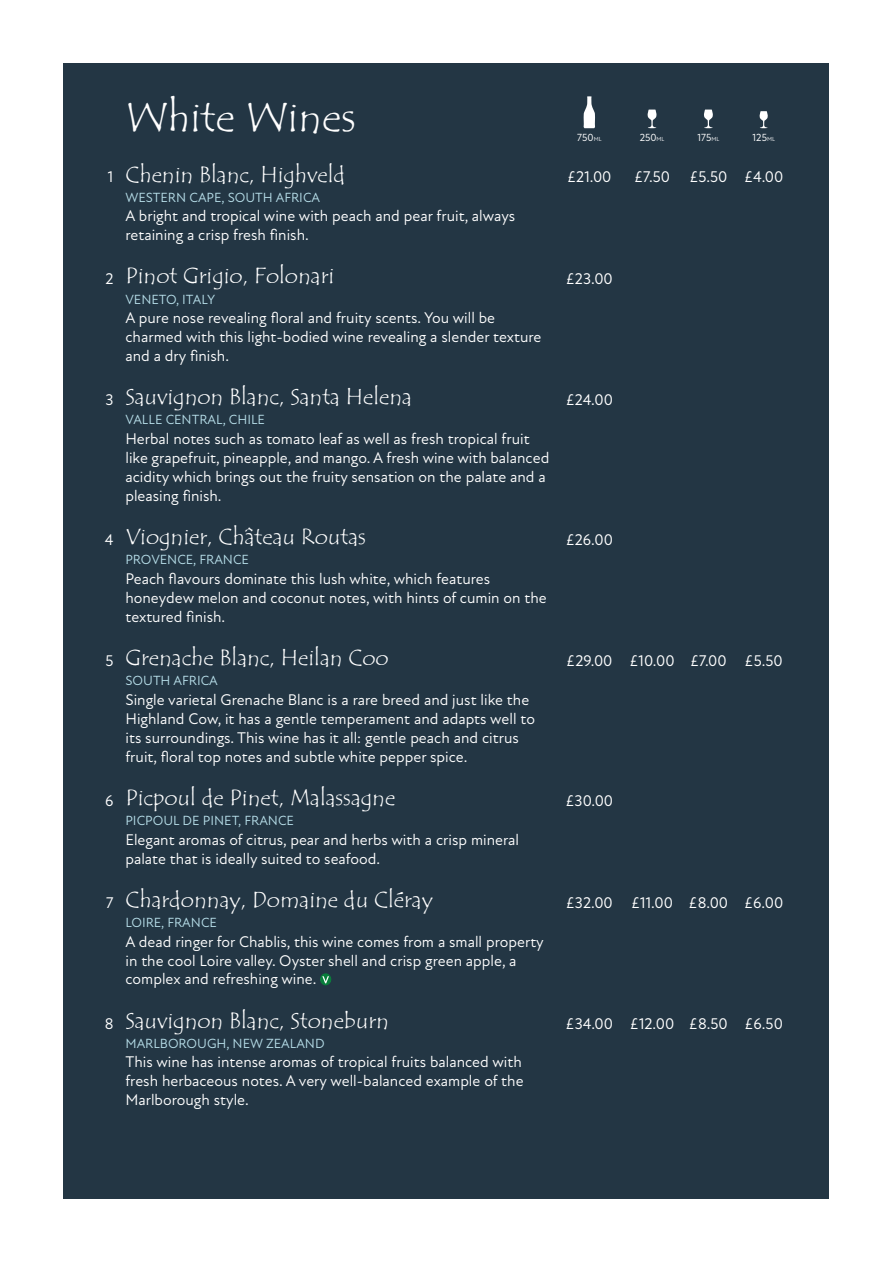
<style>
.page{position:relative;width:893px;height:1263px;background:#fff}
.page>*{position:absolute;margin:0;border:0;box-sizing:border-box;transform-origin:0 0}
.Section_header{font:42px "Tempus Sans ITC";color:#fff}
.Wine_name{font:22.5px "Tempus Sans ITC";color:#fff}
.Tasting_note{font:15.75px/18.9px "New Atten";color:#fff}
.Wine_price{font:15.75px "New Atten";color:#fff}
.Wine_origin{font:13.5px "New Atten";color:#b6dde8}
.Wine_price-2{font:10.5px "New Atten";color:#fff}
.s1{font-size:6px}
</style>
<div class="page">
<div style="left:64px;top:64px;width:765px;height:1135px;background:#233644"></div>
<svg style="left:583px;top:96px;width:12px;height:32px"></svg>
<svg style="left:647px;top:110px;width:10px;height:18px"></svg>
<svg style="left:704px;top:110px;width:9px;height:18px"></svg>
<svg style="left:759px;top:111px;width:9px;height:17px"></svg>
<svg style="left:320px;top:973px;width:11px;height:12px"></svg>
<p class="Section_header" style="left:125px;top:90px;width:232px">White Wines</p>
<p class="Wine_price" style="left:108px;top:168px;width:7px">1</p>
<p class="Wine_name" style="left:125px;top:160px;width:221px">Chenin Blanc, Highveld</p>
<p class="Wine_origin" style="left:125px;top:189px;width:196px">WESTERN CAPE, SOUTH AFRICA</p>
<p class="Tasting_note" style="left:125px;top:207px;width:391px">A bright and tropical wine with peach and pear fruit, always retaining a crisp fresh finish.</p>
<p class="Wine_price" style="left:105px;top:270px;width:10px">2</p>
<p class="Wine_name" style="left:125px;top:262px;width:210px">Pinot Grigio, Folonari</p>
<p class="Wine_origin" style="left:125px;top:291px;width:91px">VENETO, ITALY</p>
<p class="Tasting_note" style="left:125px;top:309px;width:418px">A pure nose revealing floral and fruity scents. You will be charmed with this light-bodied wine revealing a slender texture and a dry finish.</p>
<p class="Wine_price" style="left:105px;top:391px;width:10px">3</p>
<p class="Wine_name" style="left:125px;top:383px;width:288px">Sauvignon Blanc, Santa Helena</p>
<p class="Wine_origin" style="left:125px;top:412px;width:141px">VALLE CENTRAL, CHILE</p>
<p class="Tasting_note" style="left:125px;top:430px;width:425px">Herbal notes such as tomato leaf as well as fresh tropical fruit like grapefruit, pineapple, and mango. A fresh wine with balanced acidity which brings out the fruity sensation on the palate and a pleasing finish.</p>
<p class="Wine_price" style="left:105px;top:530px;width:10px">4</p>
<p class="Wine_name" style="left:125px;top:522px;width:242px">Viognier, Château Routas</p>
<p class="Wine_origin" style="left:125px;top:552px;width:125px">PROVENCE, FRANCE</p>
<p class="Tasting_note" style="left:125px;top:569px;width:423px">Peach flavours dominate this lush white, which features honeydew melon and coconut notes, with hints of cumin on the textured finish.</p>
<p class="Wine_price" style="left:105px;top:651px;width:10px">5</p>
<p class="Wine_name" style="left:125px;top:643px;width:265px">Grenache Blanc, Heilan Coo</p>
<p class="Wine_origin" style="left:125px;top:673px;width:94px">SOUTH AFRICA</p>
<p class="Tasting_note" style="left:125px;top:690px;width:411px">Single varietal Grenache Blanc is a rare breed and just like the Highland Cow, it has a gentle temperament and adapts well to its surroundings. This wine has it all: gentle peach and citrus fruit, floral top notes and subtle white pepper spice.</p>
<p class="Wine_price" style="left:105px;top:791px;width:10px">6</p>
<p class="Wine_name" style="left:125px;top:783px;width:271px">Picpoul de Pinet, Malassagne</p>
<p class="Wine_origin" style="left:125px;top:812px;width:170px">PICPOUL DE PINET, FRANCE</p>
<p class="Tasting_note" style="left:125px;top:830px;width:395px">Elegant aromas of citrus, pear and herbs with a crisp mineral palate that is ideally suited to seafood.</p>
<p class="Wine_price" style="left:106px;top:893px;width:9px">7</p>
<p class="Wine_name" style="left:125px;top:885px;width:309px">Chardonnay, Domaine du Cléray</p>
<p class="Wine_origin" style="left:125px;top:914px;width:93px">LOIRE, FRANCE</p>
<p class="Tasting_note" style="left:125px;top:932px;width:420px">A dead ringer for Chablis, this wine comes from a small property in the cool Loire valley. Oyster shell and crisp green apple, a complex and refreshing wine.</p>
<p class="Wine_price" style="left:105px;top:1014px;width:10px">8</p>
<p class="Wine_name" style="left:125px;top:1006px;width:265px">Sauvignon Blanc, Stoneburn</p>
<p class="Wine_origin" style="left:125px;top:1035px;width:201px">MARLBOROUGH, NEW ZEALAND</p>
<p class="Tasting_note" style="left:125px;top:1053px;width:400px;text-align:justify">This wine has intense aromas of tropical fruits balanced with fresh herbaceous notes. A very well-balanced example of the Marlborough style.</p>
<p class="Wine_price-2" style="left:577px;top:131px;width:26px">750<span class="s1">ML</span></p>
<p class="Wine_price-2" style="left:640px;top:131px;width:26px">250<span class="s1">ML</span></p>
<p class="Wine_price-2" style="left:698px;top:131px;width:23px">175<span class="s1">ML</span></p>
<p class="Wine_price-2" style="left:753px;top:131px;width:24px">125<span class="s1">ML</span></p>
<p class="Wine_price" style="left:567px;top:168px;width:46px">£21.00</p>
<p class="Wine_price" style="left:634px;top:168px;width:37px">£7.50</p>
<p class="Wine_price" style="left:689px;top:168px;width:40px">£5.50</p>
<p class="Wine_price" style="left:744px;top:168px;width:41px">£4.00</p>
<p class="Wine_price" style="left:566px;top:270px;width:48px">£23.00</p>
<p class="Wine_price" style="left:566px;top:391px;width:49px">£24.00</p>
<p class="Wine_price" style="left:566px;top:530px;width:49px">£26.00</p>
<p class="Wine_price" style="left:566px;top:651px;width:48px">£29.00</p>
<p class="Wine_price" style="left:629px;top:651px;width:47px">£10.00</p>
<p class="Wine_price" style="left:690px;top:651px;width:38px">£7.00</p>
<p class="Wine_price" style="left:745px;top:651px;width:40px">£5.50</p>
<p class="Wine_price" style="left:565px;top:791px;width:49px">£30.00</p>
<p class="Wine_price" style="left:566px;top:893px;width:48px">£32.00</p>
<p class="Wine_price" style="left:631px;top:893px;width:43px">£11.00</p>
<p class="Wine_price" style="left:689px;top:893px;width:41px">£8.00</p>
<p class="Wine_price" style="left:744px;top:893px;width:41px">£6.00</p>
<p class="Wine_price" style="left:566px;top:1014px;width:49px">£34.00</p>
<p class="Wine_price" style="left:630px;top:1014px;width:46px">£12.00</p>
<p class="Wine_price" style="left:689px;top:1014px;width:40px">£8.50</p>
<p class="Wine_price" style="left:744px;top:1014px;width:40px">£6.50</p>
</div>
